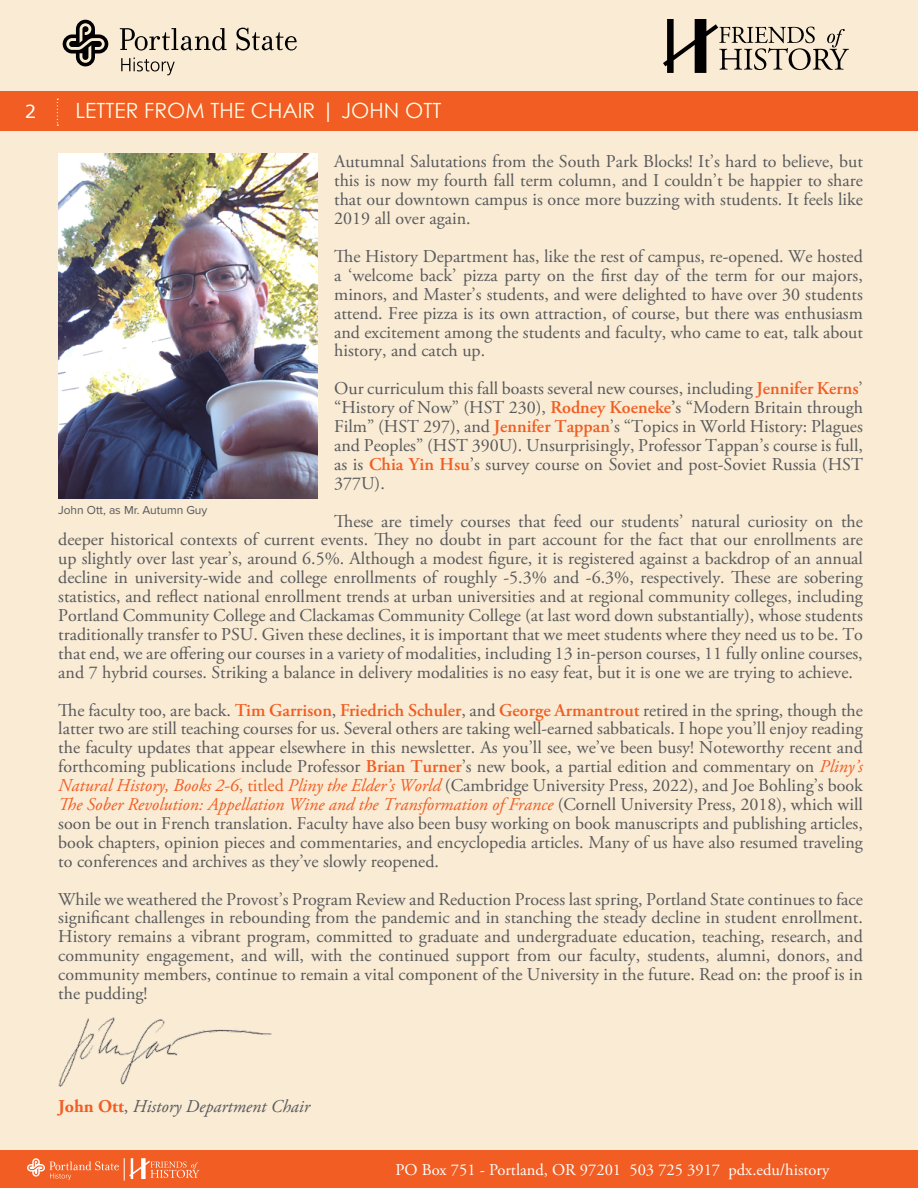
<style>
.page{position:relative;width:918px;height:1188px;background:#f9ebd4}
.page>*{position:absolute;margin:0;border:0;box-sizing:border-box;transform-origin:0 0}
.t1{font:21px "Century Gothic";color:#fffde9}
.t2{font:18px/18.9px "Adobe Garamond Pro";color:#58595b;text-align:justify}
.t3{font:italic 18px "Adobe Garamond Pro";color:#58595b}
.t4{font:18px "Verdana";color:#fff}
.t5{font:16.5px "Adobe Garamond Pro";color:#fff}
.t6{font:12px "Proxima Nova";color:#58595b}
.s1{font-weight:600;color:#f15d22}
.s2{font-weight:600}
.s3{font-style:italic;color:#f15d22}
.s4{color:#f15d22}
.s5{font-weight:700;font-style:normal;color:#f15d22}
.s6{font-style:normal}
</style>
<div class="page">
<div style="left:0;top:1150px;width:918px;height:38px;background:#f15d22"></div>
<svg style="left:27px;top:1158px;width:172px;height:23px"></svg>
<div style="left:0;top:92px;width:918px;height:39px;background:#f15d22"></div>
<svg style="left:57px;top:99px;width:1px;height:27px"></svg>
<svg style="left:663px;top:20px;width:186px;height:53px"></svg>
<svg style="left:121px;top:58px;width:54px;height:17px"></svg>
<svg style="left:236px;top:28px;width:61px;height:23px"></svg>
<svg style="left:120px;top:28px;width:107px;height:23px"></svg>
<svg style="left:63px;top:20px;width:45px;height:46px"></svg>
<img style="left:58px;top:1018px;width:214px;height:69px">
<img style="left:58px;top:154px;width:259px;height:345px">
<p class="t4" style="left:25px;top:99px;width:13px">2</p>
<p class="t1" style="left:76px;top:96px;width:367px">LETTER FROM THE CHAIR | JOHN OTT</p>
<p class="t2" style="left:334px;top:153px;width:530px">Autumnal Salutations from the South Park Blocks! It’s hard to believe, but this is now my fourth fall term column, and I couldn’t be happier to share that our downtown campus is once more buzzing with students. It feels like 2019 all over again.</p>
<p class="t2" style="left:334px;top:247px;width:530px">The History Department has, like the rest of campus, re-opened. We hosted a ‘welcome back’ pizza party on the first day of the term for our majors, minors, and Master’s students, and were delighted to have over 30 students attend. Free pizza is its own attraction, of course, but there was enthusiasm and excitement among the students and faculty, who came to eat, talk about history, and catch up.</p>
<p class="t2" style="left:334px;top:380px;width:530px">Our curriculum this fall boasts several new courses, including <span class="s1">Jennifer Kerns</span>’ “History of Now” (HST 230), <span class="s1">Rodney Koeneke</span><span class="s2">’</span>s “Modern Britain through Film” (HST 297), and <span class="s1">Jennifer Tappan</span>’s “Topics in World History: Plagues and Peoples” (HST 390U). Unsurprisingly, Professor Tappan’s course is full, as is <span class="s1">Chia Yin Hsu</span>’s survey course on Soviet and post-Soviet Russia (HST 377U).</p>
<p class="t2" style="left:58px;top:512px;width:806px;text-indent:276px">These are timely courses that feed our students’ natural curiosity on the deeper historical contexts of current events. They no doubt in part account for the fact that our enrollments are up slightly over last year’s, around 6.5%. Although a modest figure, it is registered against a backdrop of an annual decline in university-wide and college enrollments of roughly -5.3% and -6.3%, respectively. These are sobering statistics, and reflect national enrollment trends at urban universities and at regional community colleges, including Portland Community College and Clackamas Community College (at last word down substantially), whose students traditionally transfer to PSU. Given these declines, it is important that we meet students where they need us to be. To that end, we are offering our courses in a variety of modalities, including 13 in-person courses, 11 fully online courses, and 7 hybrid courses. Striking a balance in delivery modalities is no easy feat, but it is one we are trying to achieve.</p>
<p class="t2" style="left:58px;top:701px;width:806px">The faculty too, are back. <span class="s1">Tim Garrison</span>, <span class="s1">Friedrich Schuler</span>, and <span class="s1">George Armantrout</span> retired in the spring, though the latter two are still teaching courses for us. Several others are taking well-earned sabbaticals. I hope you’ll enjoy reading the faculty updates that appear elsewhere in this newsletter. As you’ll see, we’ve been busy! Noteworthy recent and forthcoming publications include Professor <span class="s1">Brian Turner</span>’s new book, a partial edition and commentary on <span class="s3">Pliny’s Natural History, Books 2-6</span><span class="s4">, titled</span> <span class="s3">Pliny the Elder’s World</span> (Cambridge University Press, 2022), and Joe Bohling’s book <span class="s3">The Sober Revolution: Appellation Wine and the Transformation of France</span> (Cornell University Press, 2018), which will soon be out in French translation. Faculty have also been busy working on book manuscripts and publishing articles, book chapters, opinion pieces and commentaries, and encyclopedia articles. Many of us have also resumed traveling to conferences and archives as they’ve slowly reopened.</p>
<p class="t2" style="left:58px;top:890px;width:806px">While we weathered the Provost’s Program Review and Reduction Process last spring, Portland State continues to face significant challenges in rebounding from the pandemic and in stanching the steady decline in student enrollment.<br>History remains a vibrant program, committed to graduate and undergraduate education, teaching, research, and community engagement, and will, with the continued support from our faculty, students, alumni, donors, and community members, continue to remain a vital component of the University in the future. Read on: the proof is in the pudding!</p>
<p class="t6" style="left:58px;top:501px;width:151px">John Ott, as Mr. Autumn Guy</p>
<p class="t3" style="left:58px;top:1095px;width:253px"><span class="s5">John Ott</span><span class="s6">,</span> History Department Chair</p>
<p class="t5" style="left:395px;top:1160px;width:435px">PO Box 751 - Portland, OR 97201 503 725 3917 pdx.edu/history</p>
</div>
